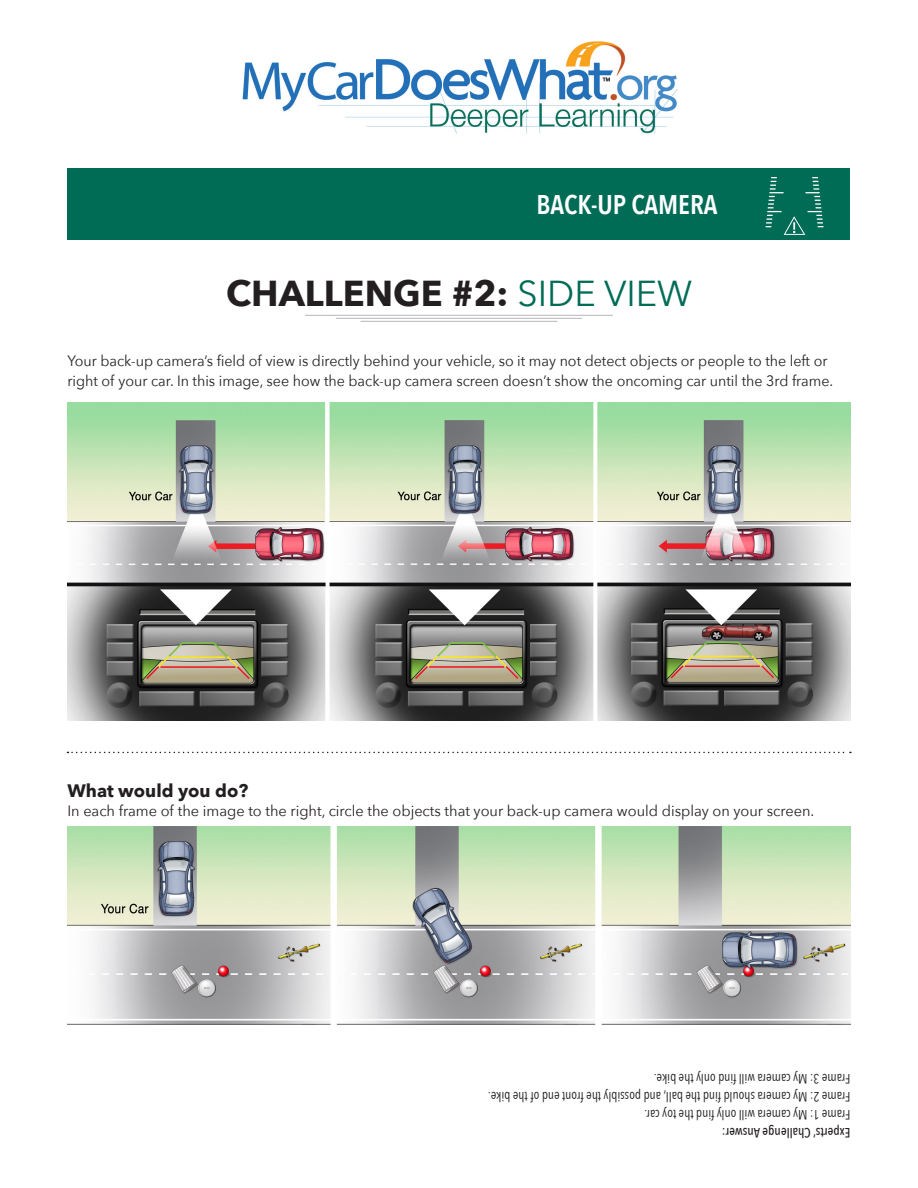
<style>
.page{position:relative;width:918px;height:1188px;background:#fff}
.page>*{position:absolute;margin:0;border:0;box-sizing:border-box;transform-origin:0 0}
.t1{font:700 36px "Avenir Next";color:#231f20}
.t2{font:600 27px "Avenir Next Condensed";color:#fff}
.t3{font:700 18px "Avenir Next";color:#231f20}
.t4{font:15px/19.5px "Avenir Next";color:#231f20;scale:.95 1}
.t5{font:15px "Avenir Next";color:#231f20}
.t6{font:13.5px "Avenir Next Condensed";color:#231f20}
.t7{font:500 13.5px "Avenir Next Condensed";color:#231f20}
.s1{font-weight:400;color:#006c55}
</style>
<div class="page">
<img style="left:68px;top:402px;width:782px;height:318px">
<img style="left:68px;top:827px;width:782px;height:198px">
<div style="left:68px;top:168px;width:782px;height:72px;background:#006c55"></div>
<img style="left:242px;top:41px;width:436px;height:93px">
<hr style="left:305px;top:315px;width:308px;height:1px;background:#bebfc2">
<hr style="left:336px;top:318px;width:246px;height:1px;background:#bebfc2">
<hr style="left:361px;top:321px;width:196px;height:1px;background:#bebfc2">
<svg style="left:766px;top:177px;width:58px;height:58px"></svg>
<svg style="left:68px;top:752px;width:783px;height:1px"></svg>
<p class="t2" style="left:537px;top:181px;width:183px">BACK-UP CAMERA</p>
<p class="t1" style="left:226px;top:262px;width:468px">CHALLENGE #2: <span class="s1">SIDE VIEW</span></p>
<p class="t4" style="left:68px;top:350px;width:808px">Your back-up camera’s field of view is directly behind your vehicle, so it may not detect objects or people to the left or right of your car. In this image, see how the back-up camera screen doesn’t show the oncoming car until the 3rd frame.</p>
<p class="t3" style="left:68px;top:775px;width:182px">What would you do?</p>
<p class="t5" style="left:68px;top:798px;width:748px">In each frame of the image to the right, circle the objects that your back-up camera would display on your screen.</p>
<p class="t6" style="left:850px;top:1090px;width:198px;rotate:-180deg">Frame 3: My camera will find only the bike.</p>
<p class="t6" style="left:850px;top:1108px;width:364px;rotate:-180deg">Frame 2: My camera should find the ball, and possibly the front end of the bike.</p>
<p class="t6" style="left:850px;top:1126px;width:208px;rotate:-180deg">Frame 1: My camera will only find the toy car.</p>
<p class="t7" style="left:850px;top:1141px;width:130px;rotate:-180deg">Experts’ Challenge Answer:</p>
</div>
